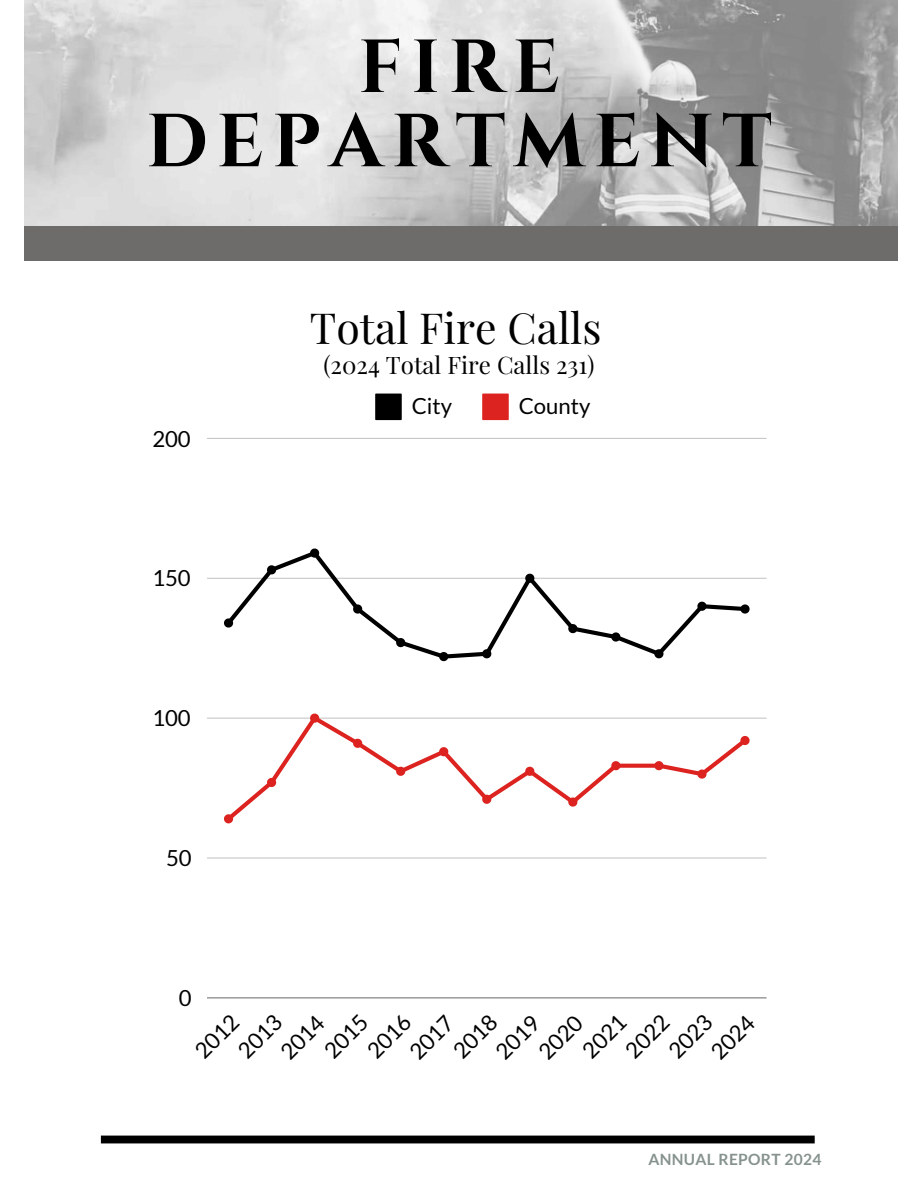
<style>
.page{position:relative;width:918px;height:1188px;background:#fff}
.page>*{position:absolute;margin:0;border:0;box-sizing:border-box;transform-origin:0 0}
.t1{font:700 75px/74.2px "Cinzel";letter-spacing:.11em;color:#000;text-align:center}
.t2{font:42.75px "Playfair Display";color:#000}
.t3{font:24px "Playfair Display";color:#000}
.t4{font:22.05px "Lato";color:#000}
.t5{font:700 15.6px "Lato";letter-spacing:.02em;color:#86928e}
</style>
<div class="page">
<img style="left:25px;top:0;width:873px;height:227px">
<div style="left:25px;top:227px;width:873px;height:34px;background:#6d6c6a"></div>
<div style="left:101px;top:1136px;width:714px;height:7px;background:#000"></div>
<svg style="left:375px;top:394px;width:27px;height:26px"></svg>
<svg style="left:482px;top:394px;width:27px;height:26px"></svg>
<hr style="left:207px;top:997px;width:560px;height:1px;background:#a1a1a1">
<hr style="left:207px;top:858px;width:560px;height:1px;background:#dfdfdf">
<hr style="left:207px;top:718px;width:560px;height:1px;background:#d7d7d7">
<hr style="left:207px;top:578px;width:560px;height:1px;background:#cfcfcf">
<hr style="left:207px;top:438px;width:560px;height:1px;background:#c7c7c7">
<svg style="left:622px;top:764px;width:32px;height:4px"></svg>
<svg style="left:223px;top:548px;width:527px;height:114px"></svg>
<svg style="left:223px;top:713px;width:399px;height:111px"></svg>
<svg style="left:654px;top:736px;width:96px;height:43px"></svg>
<h3 class="t1" style="left:146px;top:32px;width:628px">FIRE<br>DEPARTMENT</h3>
<h1 class="t2" style="left:310px;top:297px;width:293px">Total Fire Calls</h1>
<h2 class="t3" style="left:324px;top:348px;width:272px">(2024 Total Fire Calls 231)</h2>
<p class="t4" style="left:152px;top:425px;width:40px">200</p>
<p class="t4" style="left:152px;top:565px;width:40px">150</p>
<p class="t4" style="left:152px;top:705px;width:40px">100</p>
<p class="t4" style="left:166px;top:844px;width:27px">50</p>
<p class="t4" style="left:179px;top:984px;width:14px">0</p>
<p class="t4" style="left:412px;top:392px;width:42px">City</p>
<p class="t4" style="left:519px;top:392px;width:73px">County</p>
<p class="t4" style="left:232px;top:1045px;width:53px;rotate:-45deg">2013</p>
<p class="t4" style="left:663px;top:1045px;width:53px;rotate:-45deg">2023</p>
<p class="t4" style="left:447px;top:1045px;width:53px;rotate:-45deg">2018</p>
<p class="t4" style="left:189px;top:1045px;width:53px;rotate:-45deg">2012</p>
<p class="t4" style="left:620px;top:1045px;width:53px;rotate:-45deg">2022</p>
<p class="t4" style="left:361px;top:1045px;width:53px;rotate:-45deg">2016</p>
<p class="t4" style="left:577px;top:1045px;width:53px;rotate:-45deg">2021</p>
<p class="t4" style="left:275px;top:1045px;width:53px;rotate:-45deg">2014</p>
<p class="t4" style="left:705px;top:1045px;width:53px;rotate:-45deg">2024</p>
<p class="t4" style="left:533px;top:1045px;width:53px;rotate:-45deg">2020</p>
<p class="t4" style="left:318px;top:1045px;width:53px;rotate:-45deg">2015</p>
<p class="t4" style="left:490px;top:1045px;width:53px;rotate:-45deg">2019</p>
<p class="t4" style="left:404px;top:1045px;width:53px;rotate:-45deg">2017</p>
<p class="t5" style="left:648px;top:1149px;width:174px">ANNUAL REPORT 2024</p>
</div>
